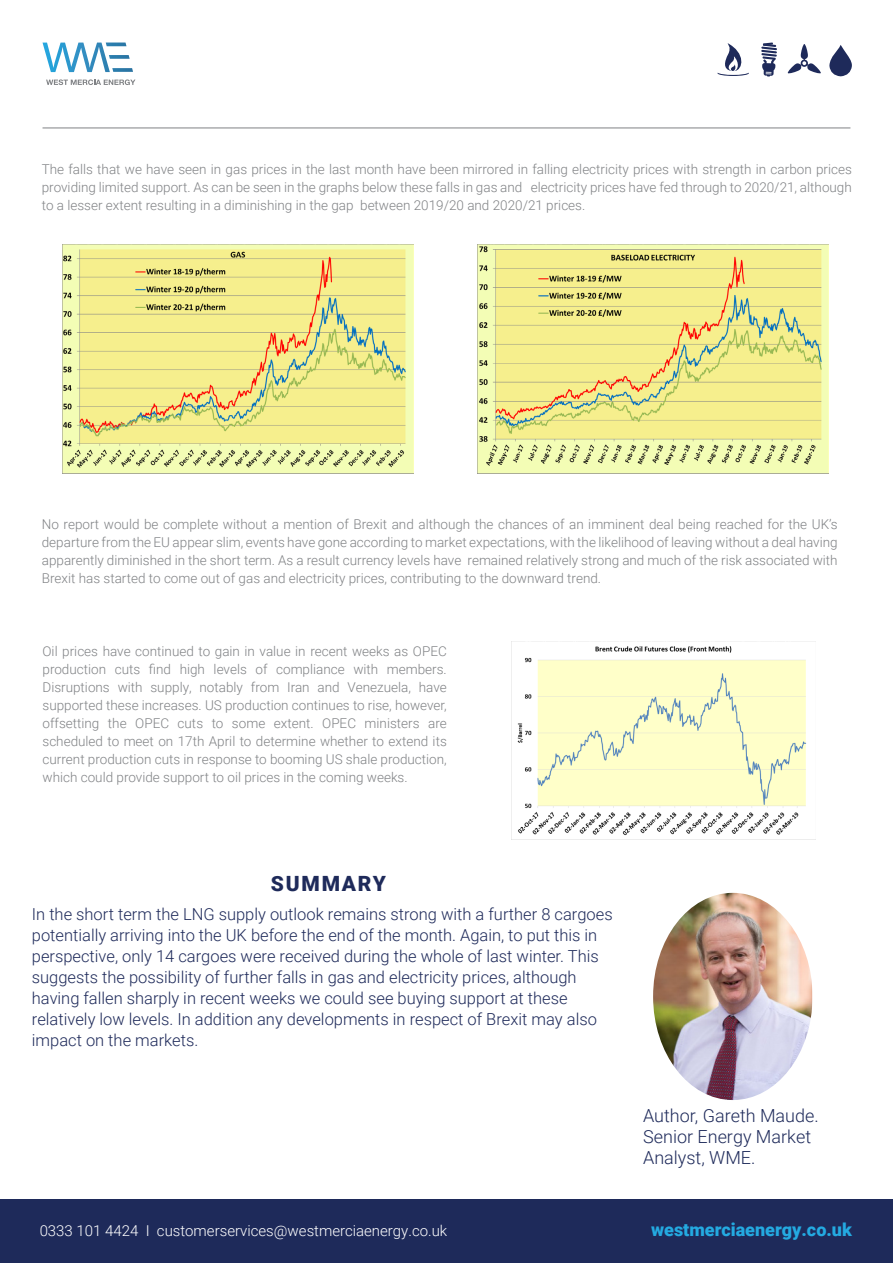
<style>
.page{position:relative;width:893px;height:1263px;background:#fff}
.page>*{position:absolute;margin:0;border:0;box-sizing:border-box;transform-origin:0 0}
.Article_Header{font:900 21px "Roboto";letter-spacing:.085em;color:#1e2a5a}
.Intro_Copy{font:300 18px/21px "Roboto";color:#1e2a5a}
.t1{font:900 18px "Roboto";color:#24aae1}
.Intro_Copy-2{font:300 16.5px/21px "Roboto";color:#1e2a5a}
.t2{font:300 15px "Roboto";color:#fff}
.Body_Copy{font:300 13.5px/18px "Roboto";color:#808285;text-align:justify}
</style>
<div class="page">
<svg style="left:761px;top:42px;width:16px;height:35px"></svg>
<svg style="left:717px;top:43px;width:32px;height:33px"></svg>
<svg style="left:787px;top:44px;width:34px;height:30px"></svg>
<svg style="left:829px;top:45px;width:23px;height:31px"></svg>
<svg style="left:43px;top:43px;width:90px;height:29px"></svg>
<svg style="left:46px;top:79px;width:89px;height:6px"></svg>
<hr style="left:43px;top:128px;width:807px;height:1px;background:#808285">
<div style="left:0;top:1199px;width:893px;height:64px;background:#1e2a5a"></div>
<img style="left:653px;top:893px;width:159px;height:207px">
<img style="left:63px;top:244px;width:351px;height:229px">
<img style="left:478px;top:244px;width:350px;height:229px">
<img style="left:512px;top:646px;width:303px;height:194px">
<p class="Body_Copy" style="left:42px;top:160px;width:811px">The falls that we have seen in gas prices in the last month have been mirrored in falling electricity prices with strength in carbon prices providing limited support. As can be seen in the graphs below these falls in gas and electricity prices have fed through to 2020/21, although to a lesser extent resulting in a diminishing in the gap between 2019/20 and 2020/21 prices.</p>
<p class="Body_Copy" style="left:42px;top:514px;width:797px">No report would be complete without a mention of Brexit and although the chances of an imminent deal being reached for the UK’s departure from the EU appear slim, events have gone according to market expectations, with the likelihood of leaving without a deal having apparently diminished in the short term. As a result currency levels have remained relatively strong and much of the risk associated with Brexit has started to come out of gas and electricity prices, contributing to the downward trend.</p>
<p class="Body_Copy" style="left:43px;top:642px;width:406px">Oil prices have continued to gain in value in recent weeks as OPEC production cuts find high levels of compliance with members.<br>Disruptions with supply, notably from Iran and Venezuela, have supported these increases. US production continues to rise, however, offsetting the OPEC cuts to some extent. OPEC ministers are scheduled to meet on 17th April to determine whether to extend its current production cuts in response to booming US shale production, which could provide support to oil prices in the coming weeks.</p>
<p class="Article_Header" style="left:271px;top:868px;width:117px">SUMMARY</p>
<p class="Intro_Copy-2" style="left:32px;top:903px;width:582px">In the short term the LNG supply outlook remains strong with a further 8 cargoes potentially arriving into the UK before the end of the month. Again, to put this in perspective, only 14 cargoes were received during the whole of last winter. This suggests the possibility of further falls in gas and electricity prices, although having fallen sharply in recent weeks we could see buying support at these relatively low levels. In addition any developments in respect of Brexit may also impact on the markets.</p>
<p class="Intro_Copy" style="left:643px;top:1105px;width:177px">Author, Gareth Maude.<br>Senior Energy Market<br>Analyst, WME.</p>
<p class="t2" style="left:40px;top:1220px;width:409px">0333 101 4424 I customerservices@westmerciaenergy.co.uk</p>
<h2 class="t1" style="left:651px;top:1217px;width:202px">westmerciaenergy.co.uk</h2>
</div>
